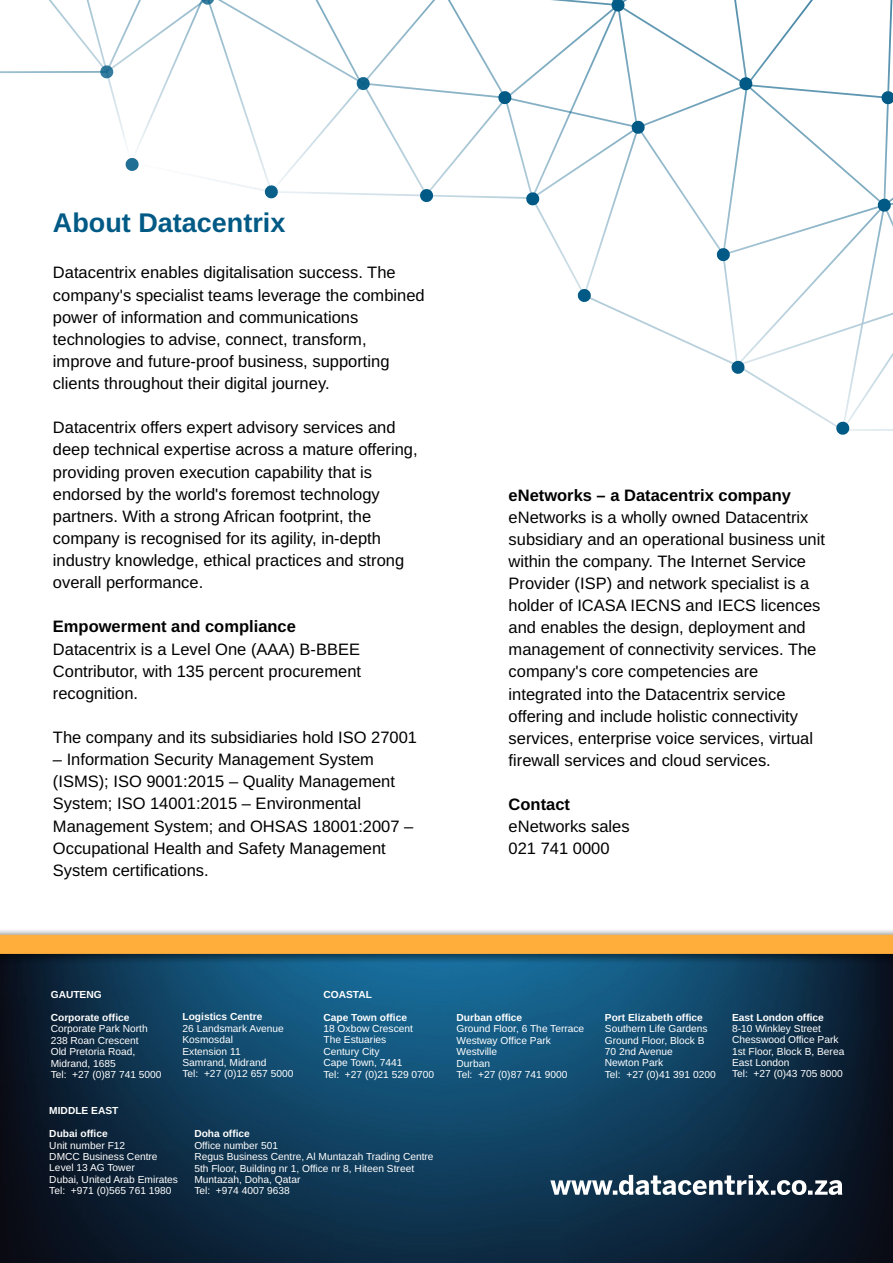
<style>
.page{position:relative;width:893px;height:1263px;background:#fff}
.page>*{position:absolute;margin:0;border:0;box-sizing:border-box;transform-origin:0 0}
.t1{font:700 27px "Liberation Sans";color:#005a85}
.t2{font:16.5px/22px "Liberation Sans";color:#000}
.t3{font:700 16.5px "Liberation Sans";color:#000}
.t4{font:10.2px/11.4px "Liberation Sans";color:#fff}
.t5{font:700 10.2px "Liberation Sans";color:#fff}
</style>
<div class="page">
<svg style="left:531px;top:156px;width:362px;height:275px"></svg>
<svg style="left:550px;top:134px;width:343px;height:73px"></svg>
<svg style="left:125px;top:0;width:407px;height:199px"></svg>
<svg style="left:878px;top:199px;width:13px;height:13px"></svg>
<svg style="left:717px;top:248px;width:13px;height:13px"></svg>
<svg style="left:836px;top:422px;width:13px;height:13px"></svg>
<svg style="left:731px;top:361px;width:13px;height:13px"></svg>
<svg style="left:578px;top:289px;width:13px;height:13px"></svg>
<svg style="left:526px;top:192px;width:13px;height:13px"></svg>
<svg style="left:265px;top:185px;width:13px;height:13px"></svg>
<svg style="left:420px;top:189px;width:13px;height:13px"></svg>
<svg style="left:201px;top:0;width:13px;height:5px"></svg>
<svg style="left:126px;top:158px;width:13px;height:13px"></svg>
<svg style="left:0;top:0;width:181px;height:145px"></svg>
<svg style="left:285px;top:0;width:608px;height:134px"></svg>
<img style="left:0;top:968px;width:893px;height:295px">
<svg style="left:550px;top:1175px;width:292px;height:20px"></svg>
<div style="left:0;top:923px;width:893px;height:45px;background:#000;opacity:.49"></div>
<svg style="left:0;top:934px;width:893px;height:20px;background:#fbad40"></svg>
<h1 class="t1" style="left:53px;top:212px;width:234px">About Datacentrix</h1>
<p class="t2" style="left:53px;top:263px;width:373px">Datacentrix enables digitalisation success. The company's specialist teams leverage the combined power of information and communications technologies to advise, connect, transform, improve and future-proof business, supporting clients throughout their digital journey.</p>
<p class="t2" style="left:53px;top:418px;width:366px">Datacentrix offers expert advisory services and deep technical expertise across a mature offering, providing proven execution capability that is endorsed by the world's foremost technology partners. With a strong African footprint, the company is recognised for its agility, in-depth industry knowledge, ethical practices and strong overall performance.</p>
<p class="t3" style="left:53px;top:620px;width:244px">Empowerment and compliance</p>
<p class="t2" style="left:53px;top:639px;width:310px;text-align:justify">Datacentrix is a Level One (AAA) B-BBEE Contributor, with 135 percent procurement recognition.</p>
<p class="t2" style="left:53px;top:728px;width:366px">The company and its subsidiaries hold ISO 27001</p>
<p class="t2" style="left:53px;top:750px;width:362px">– Information Security Management System (ISMS); ISO 9001:2015 – Quality Management System; ISO 14001:2015 – Environmental Management System; and OHSAS 18001:2007 – Occupational Health and Safety Management System certifications.</p>
<p class="t3" style="left:509px;top:488px;width:284px">eNetworks – a Datacentrix company</p>
<p class="t2" style="left:509px;top:507px;width:318px">eNetworks is a wholly owned Datacentrix subsidiary and an operational business unit within the company. The Internet Service Provider (ISP) and network specialist is a holder of ICASA IECNS and IECS licences and enables the design, deployment and management of connectivity services. The company's core competencies are integrated into the Datacentrix service offering and include holistic connectivity services, enterprise voice services, virtual firewall services and cloud services.</p>
<p class="t3" style="left:509px;top:798px;width:63px">Contact</p>
<p class="t2" style="left:509px;top:817px;width:123px">eNetworks sales</p>
<p class="t2" style="left:509px;top:839px;width:102px">021 741 0000</p>
<p class="t5" style="left:51px;top:991px;width:53px">GAUTENG</p>
<p class="t5" style="left:51px;top:1014px;width:80px">Corporate office</p>
<p class="t4" style="left:51px;top:1024px;width:112px">Corporate Park North<br>238 Roan Crescent<br>Old Pretoria Road,<br>Midrand, 1685<br>Tel: +27 (0)87 741 5000</p>
<p class="t5" style="left:182px;top:1013px;width:81px">Logistics Centre</p>
<p class="t4" style="left:182px;top:1023px;width:112px">26 Landsmark Avenue<br>Kosmosdal<br>Extension 11<br>Samrand, Midrand<br>Tel: +27 (0)12 657 5000</p>
<p class="t5" style="left:323px;top:990px;width:50px">COASTAL</p>
<p class="t5" style="left:323px;top:1013px;width:85px">Cape Town office</p>
<p class="t4" style="left:323px;top:1024px;width:112px">18 Oxbow Crescent<br>The Estuaries<br>Century City<br>Cape Town, 7441<br>Tel: +27 (0)21 529 0700</p>
<p class="t5" style="left:49px;top:1107px;width:71px">MIDDLE EAST</p>
<p class="t5" style="left:49px;top:1130px;width:60px">Dubai office</p>
<p class="t4" style="left:49px;top:1140px;width:130px">Unit number F12<br>DMCC Business Centre<br>Level 13 AG Tower<br>Dubai, United Arab Emirates<br>Tel: +971 (0)565 761 1980</p>
<p class="t5" style="left:194px;top:1130px;width:57px">Doha office</p>
<p class="t4" style="left:194px;top:1140px;width:241px">Office number 501<br>Regus Business Centre, Al Muntazah Trading Centre<br>5th Floor, Building nr 1, Office nr 8, Hiteen Street<br>Muntazah, Doha, Qatar<br>Tel: +974 4007 9638</p>
<p class="t5" style="left:457px;top:1013px;width:67px">Durban office</p>
<p class="t4" style="left:457px;top:1024px;width:129px">Ground Floor, 6 The Terrace<br>Westway Office Park<br>Westville<br>Durban<br>Tel: +27 (0)87 741 9000</p>
<p class="t5" style="left:605px;top:1013px;width:100px">Port Elizabeth office</p>
<p class="t4" style="left:605px;top:1024px;width:112px">Southern Life Gardens<br>Ground Floor, Block B<br>70 2nd Avenue<br>Newton Park<br>Tel: +27 (0)41 391 0200</p>
<p class="t5" style="left:732px;top:1013px;width:93px">East London office</p>
<p class="t4" style="left:732px;top:1023px;width:114px">8-10 Winkley Street<br>Chesswood Office Park<br>1st Floor, Block B, Berea<br>East London<br>Tel: +27 (0)43 705 8000</p>
</div>
